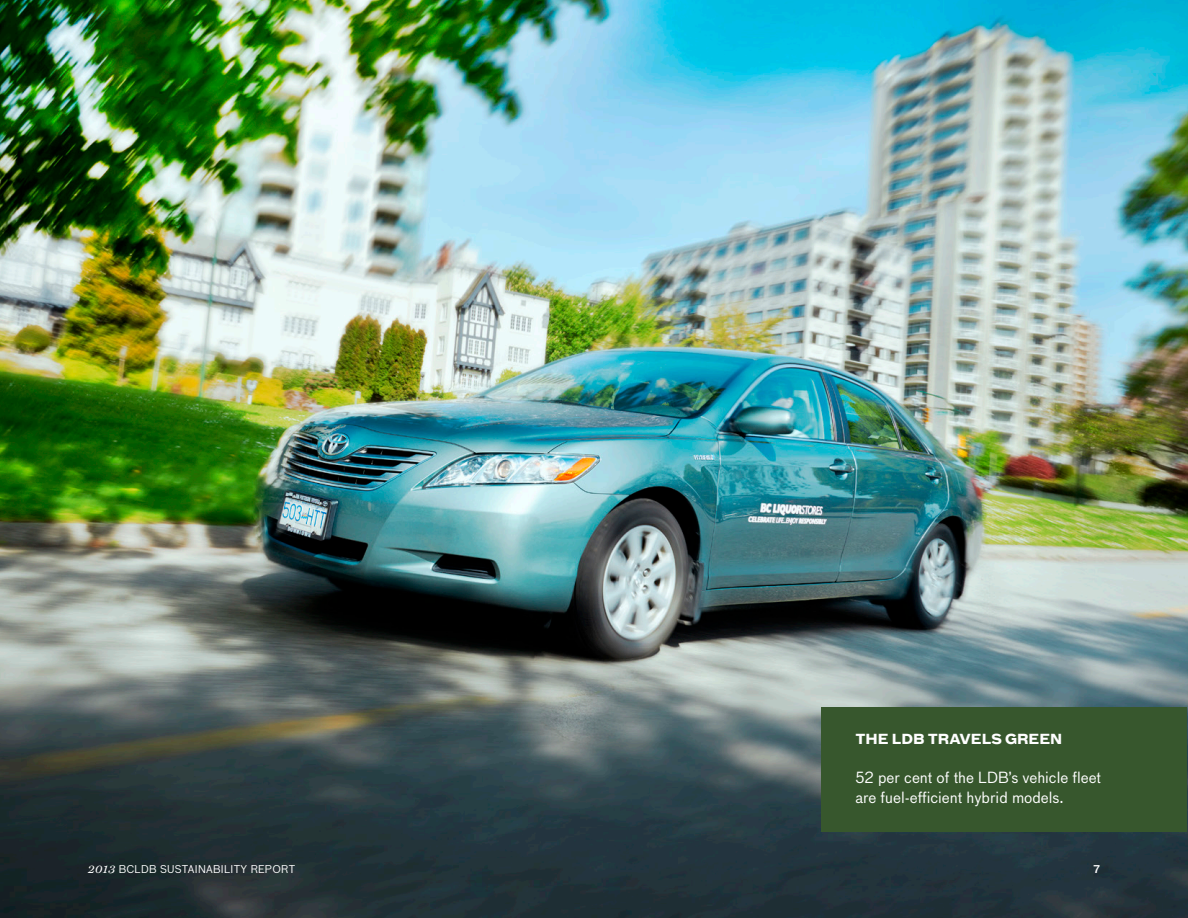
<style>
.page{position:relative;width:1188px;height:918px;background:#fff}
.page>*{position:absolute;margin:0;border:0;box-sizing:border-box;transform-origin:0 0}
.t1{font:15px/19.5px "Bau LF";color:#fff}
.t2{font:700 13.5px "Bau LF";color:#fff}
.t3{font:10.5px "Bau LF";letter-spacing:.03em;color:#fff}
.t4{font:500 10.5px "Bau LF";color:#fff}
.s1{font-family:"Miller Text";font-style:italic;font-size:12px}
</style>
<div class="page">
<img style="left:0;top:0;width:1188px;height:918px">
<div style="left:822px;top:707px;width:365px;height:125px;background:#37572d"></div>
<p class="t2" style="left:855px;top:730px;width:208px">THE LDB TRAVELS GREEN</p>
<p class="t1" style="left:855px;top:768px;width:247px">52 per cent of the LDB’s vehicle fleet are fuel-efficient hybrid models.</p>
<p class="t3" style="left:88px;top:863px;width:209px"><span class="s1">2013</span> BCLDB SUSTAINABILITY REPORT</p>
<p class="t4" style="left:1094px;top:863px;width:8px">7</p>
</div>
